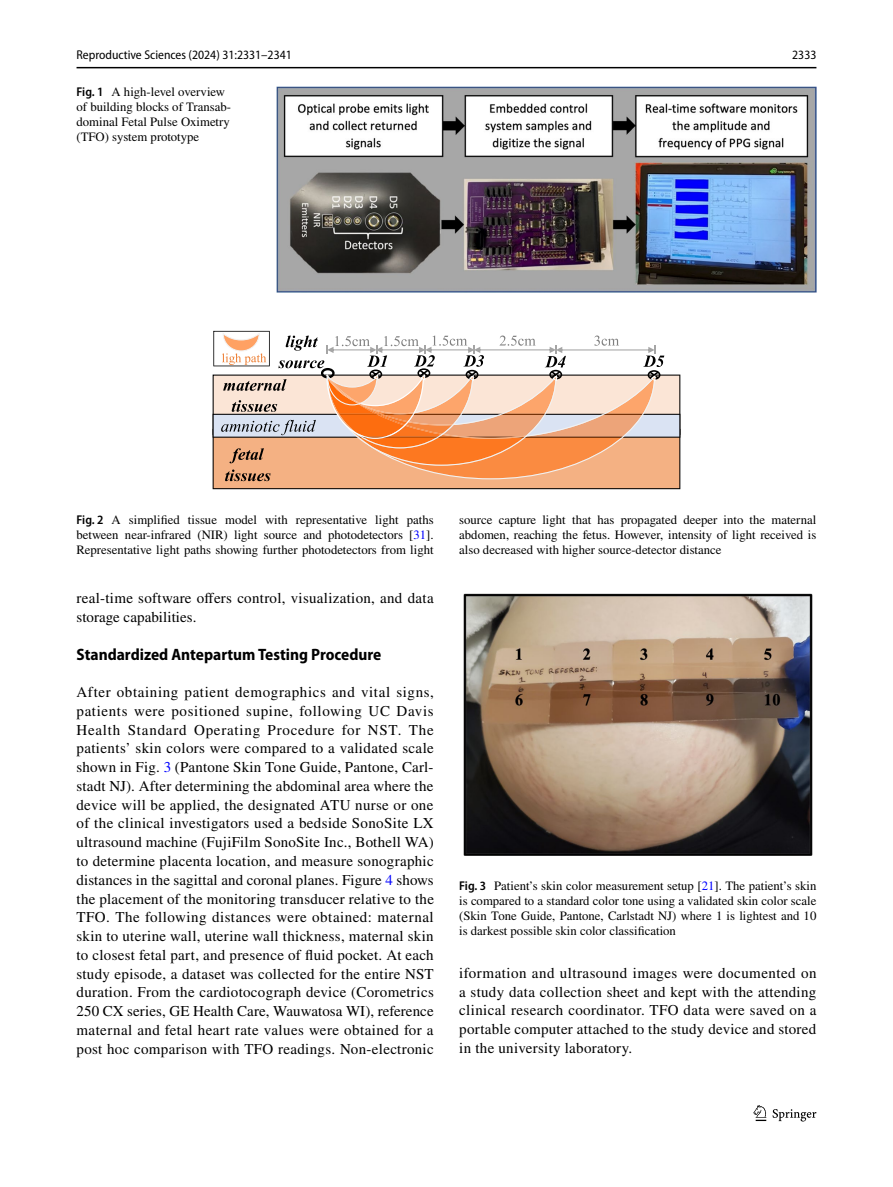
<style>
.page{position:relative;width:893px;height:1187px;background:#fff}
.page>*{position:absolute;margin:0;border:0;box-sizing:border-box;transform-origin:0 0}
.t1{font:700 semi-condensed 16.5px "Myriad Pro";color:#000}
.t2{font:15px/18.8px "STIX";letter-spacing:.02em;color:#000;text-align:justify}
.t3{font:12.75px/15px "STIX";color:#000;text-align:justify}
.t4{font:semi-condensed 12.75px "Myriad Pro";color:#000}
.s1{font-family:"Myriad Pro";font-weight:600;font-stretch:semi-condensed}
.s2{color:#00f}
</style>
<div class="page">
<hr style="left:77px;top:67px;width:739px;height:1px;background:#000">
<svg style="left:753px;top:1105px;width:13px;height:15px"></svg>
<svg style="left:773px;top:1109px;width:43px;height:12px"></svg>
<img style="left:276px;top:87px;width:540px;height:206px">
<svg style="left:213px;top:331px;width:467px;height:158px"></svg>
<div style="left:459px;top:594px;width:357px;height:261px;background:linear-gradient(to bottom,#fff,#fff)"></div>
<img style="left:463px;top:594px;width:349px;height:261px">
<p class="t4" style="left:77px;top:48px;width:217px">Reproductive Sciences (2024) 31:2331–2341</p>
<p class="t4" style="left:792px;top:48px;width:26px">2333</p>
<p class="t3" style="left:77px;top:85px;width:156px;text-align:left"><span class="s1">Fig. 1</span> A high-level overview of building blocks of Transab&shy;dominal Fetal Pulse Oximetry (TFO) system prototype</p>
<p class="t3" style="left:77px;top:513px;width:359px"><span class="s1">Fig. 2</span> A simplified tissue model with representative light paths between near-infrared (NIR) light source and photodetectors [<span class="s2">31</span>].<br>Representative light paths showing further photodetectors from light</p>
<p class="t3" style="left:459px;top:513px;width:359px">source capture light that has propagated deeper into the maternal abdomen, reaching the fetus. However, intensity of light received is also decreased with higher source-detector distance</p>
<p class="t2" style="left:77px;top:590px;width:359px">real-time software offers control, visualization, and data storage capabilities.</p>
<p class="t1" style="left:77px;top:644px;width:306px">Standardized Antepartum Testing Procedure</p>
<p class="t2" style="left:77px;top:683px;width:359px">After obtaining patient demographics and vital signs, patients were positioned supine, following UC Davis Health Standard Operating Procedure for NST. The patients’ skin colors were compared to a validated scale shown in Fig. <span class="s2">3</span> (Pantone Skin Tone Guide, Pantone, Carl&shy;stadt NJ). After determining the abdominal area where the device will be applied, the designated ATU nurse or one of the clinical investigators used a bedside SonoSite LX ultrasound machine (FujiFilm SonoSite Inc., Bothell WA) to determine placenta location, and measure sonographic distances in the sagittal and coronal planes. Figure <span class="s2">4</span> shows the placement of the monitoring transducer relative to the TFO. The following distances were obtained: maternal skin to uterine wall, uterine wall thickness, maternal skin to closest fetal part, and presence of fluid pocket. At each study episode, a dataset was collected for the entire NST duration. From the cardiotocograph device (Corometrics 250 CX series, GE Health Care, Wauwatosa WI), reference maternal and fetal heart rate values were obtained for a post hoc comparison with TFO readings. Non-electronic</p>
<p class="t3" style="left:459px;top:879px;width:359px"><span class="s1">Fig. 3</span> Patient’s skin color measurement setup [<span class="s2">21</span>]. The patient’s skin is compared to a standard color tone using a validated skin color scale (Skin Tone Guide, Pantone, Carlstadt NJ) where 1 is lightest and 10 is darkest possible skin color classification</p>
<p class="t2" style="left:459px;top:964px;width:359px">iformation and ultrasound images were documented on a study data collection sheet and kept with the attending clinical research coordinator. TFO data were saved on a portable computer attached to the study device and stored in the university laboratory.</p>
</div>
